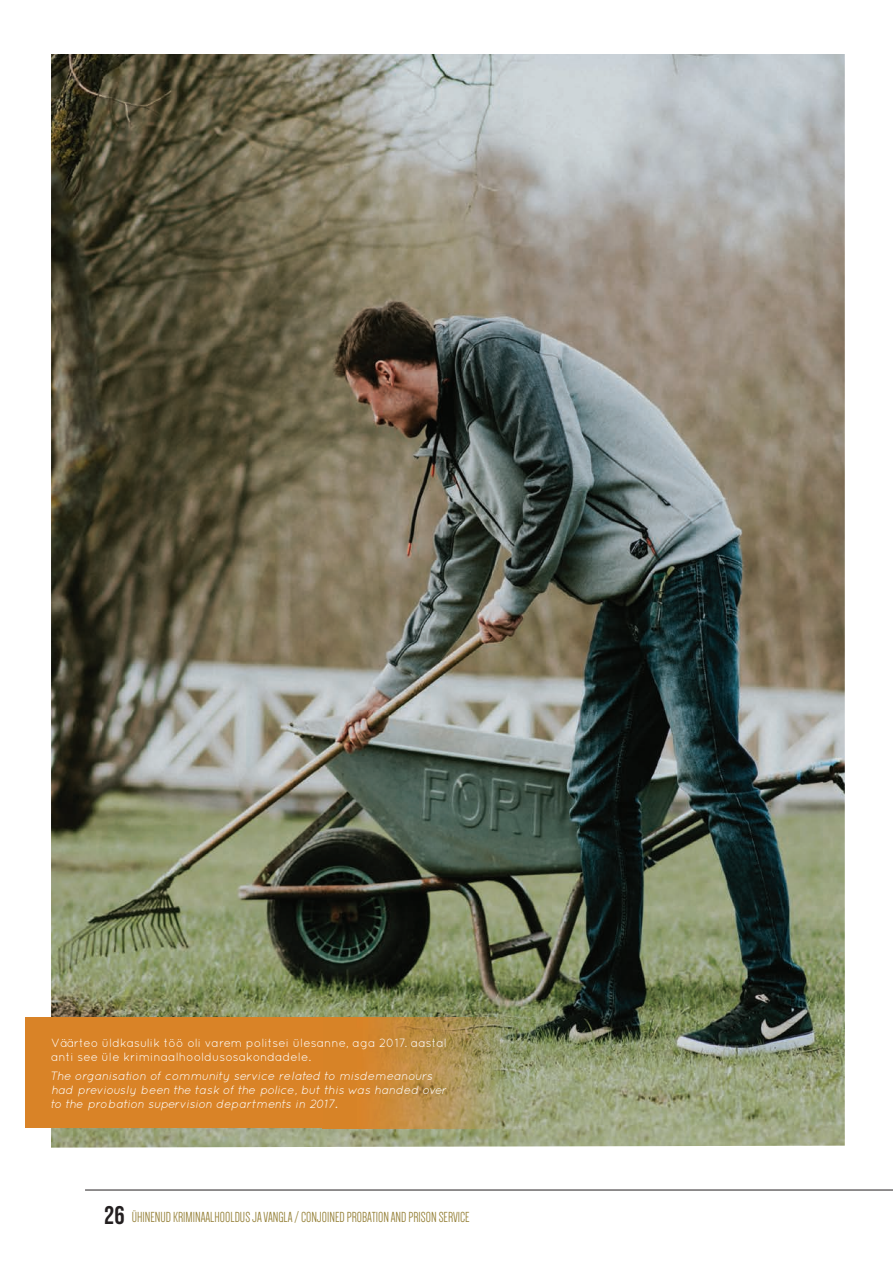
<style>
.page{position:relative;width:893px;height:1263px;background:#fff}
.page>*{position:absolute;margin:0;border:0;box-sizing:border-box;transform-origin:0 0}
.t1{font:15px "Dense";color:#958037}
.t2{font:italic 12px/14.4px "Quicksand";color:#fff}
.t3{font:12px/14.4px "Quicksand";color:#fff}
.s1{font-family:"Bebas Neue";font-size:25.5px;color:#231f20}
</style>
<div class="page">
<hr style="left:85px;top:1190px;width:808px;height:1px;background:#231f20">
<img style="left:51px;top:54px;width:794px;height:1093px">
<img style="left:323px;top:1017px;width:213px;height:111px">
<div style="left:25px;top:1017px;width:298px;height:111px;background:#d98327"></div>
<p class="t3" style="left:51px;top:1035px;width:397px">Väärteo üldkasulik töö oli varem politsei ülesanne, aga 2017. aastal anti see üle kriminaalhooldusosakondadele.</p>
<p class="t2" style="left:51px;top:1068px;width:397px">The organisation of community service related to misdemeanours had previously been the task of the police, but this was handed over to the probation supervision departments in 2017.</p>
<p class="t1" style="left:104px;top:1210px;width:367px"><span class="s1">26</span> ÜHINENUD KRIMINAALHOOLDUS JA VANGLA / CONJOINED PROBATION AND PRISON SERVICE</p>
</div>
